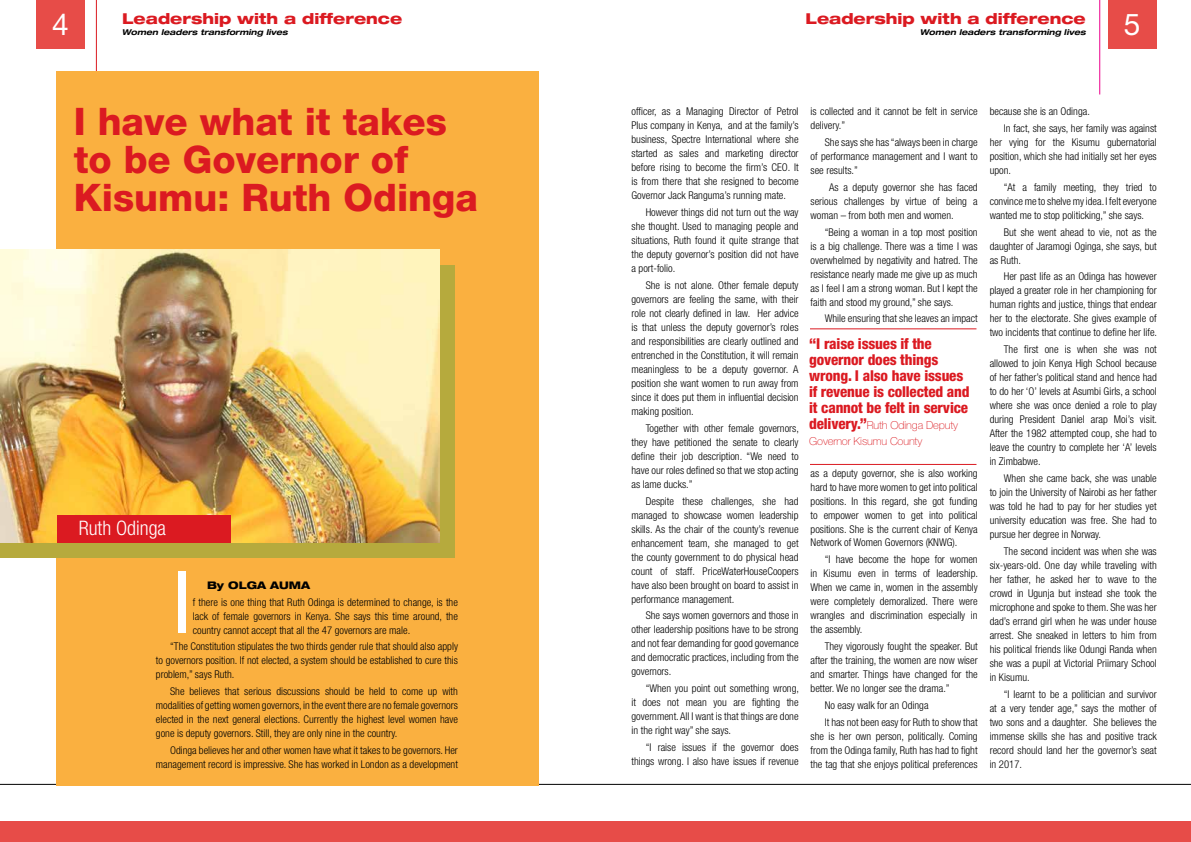
<style>
.page{position:relative;width:1191px;height:842px;background:#fff}
.page>*{position:absolute;margin:0;border:0;box-sizing:border-box;transform-origin:0 0}
.t1{font:90.9px "Myriad Pro";color:#fff}
.t2{font:800 38px/38px "Helvetica Neue LT Std";color:#db1a21}
.t3{font:30px "Helvetica Neue";color:#fff}
.t4{font:300 condensed 20px "Helvetica Neue LT Std";color:#fff}
.t5{font:800 condensed 15px/16px "Helvetica Neue LT Std";letter-spacing:-.01em;color:#db1a21}
.t6{font:800 expanded 15px "Helvetica Neue LT Std";color:#db1a21}
.t7{font:100 11px/16px "Helvetica Neue LT Std";letter-spacing:-.01em;color:#db1a21}
.t8{font:300 condensed 10.7px/14px "Helvetica Neue LT Std";color:#000;text-align:justify}
.t9{font:800 expanded 10.5px "Helvetica Neue LT Std";color:#000}
.t10{font:italic 700 expanded 8px "Helvetica Neue LT Std";color:#000}
.s1{font-weight:800;font-stretch:condensed;font-size:15px}
</style>
<div class="page">
<div style="left:37px;top:1px;width:48px;height:48px;background:#e74c48"></div>
<div style="left:1108px;top:1px;width:48px;height:48px;background:#e74c48"></div>
<hr style="left:96px;top:0;width:1px;height:94px;background:#db1a21">
<hr style="left:1099px;top:0;width:1px;height:94px;background:#ec008c">
<div style="left:0;top:821px;width:1191px;height:21px;background:#e74c48"></div>
<hr style="left:0;top:784px;width:1191px;height:1px;background:#000">
<hr style="left:810px;top:328px;width:166px;height:1px;background:#db1a21">
<hr style="left:810px;top:464px;width:166px;height:1px;background:#db1a21">
<div style="left:57px;top:71px;width:482px;height:714px;background:#fab040"></div>
<div style="left:0;top:265px;width:454px;height:293px;background:#b6aa3d"></div>
<img style="left:0;top:249px;width:439px;height:293px">
<div style="left:57px;top:515px;width:173px;height:27px;background:#db1a21"></div>
<h3 class="t6" style="left:122px;top:9px;width:282px">Leadership with a difference</h3>
<h3 class="t6" style="left:805px;top:9px;width:282px">Leadership with a difference</h3>
<p class="t10" style="left:122px;top:27px;width:167px">Women leaders transforming lives</p>
<p class="t10" style="left:920px;top:27px;width:167px">Women leaders transforming lives</p>
<h3 class="t3" style="left:52px;top:6px;width:18px">4</h3>
<h3 class="t3" style="left:1124px;top:6px;width:18px">5</h3>
<h2 class="t2" style="left:74px;top:102px;width:406px">I have what it takes to be Governor of<br>Kisumu: Ruth Odinga</h2>
<h3 class="t4" style="left:79px;top:517px;width:89px">Ruth Odinga</h3>
<h1 class="t1" style="left:171px;top:546px;width:23px">I</h1>
<p class="t9" style="left:207px;top:578px;width:105px">By OLGA AUMA</p>
<p class="t8" style="left:193px;top:595px;width:267px">f there is one thing that Ruth Odinga is determined to change, is the lack of female governors in Kenya. She says this time around, the country cannot accept that all the 47 governors are male.</p>
<p class="t8" style="left:156px;top:639px;width:303px;text-indent:14px">“The Constitution stipulates the two thirds gender rule that should also apply to governors position. If not elected, a system should be established to cure this problem,” says Ruth.</p>
<p class="t8" style="left:156px;top:684px;width:303px;text-indent:14px">She believes that serious discussions should be held to come up with modalities of getting women governors, in the event there are no female governors elected in the next general elections. Currently the highest level women have gone is deputy governors. Still, they are only nine in the country.</p>
<p class="t8" style="left:156px;top:743px;width:303px;text-align:right">Odinga believes her and other women have what it takes to be governors. Her management record is impressive. She has worked in London as a development</p>
<p class="t8" style="left:631px;top:104px;width:169px">officer, as a Managing Director of Petrol Plus company in Kenya, and at the family’s business, Spectre International where she started as sales and marketing director before rising to become the firm’s CEO. It is from there that she resigned to become Governor Jack Ranguma’s running mate.</p>
<p class="t8" style="left:631px;top:205px;width:169px;text-indent:14px">However things did not turn out the way she thought. Used to managing people and situations, Ruth found it quite strange that the deputy governor’s position did not have a port-folio.</p>
<p class="t8" style="left:631px;top:278px;width:169px;text-indent:14px">She is not alone. Other female deputy governors are feeling the same, with their role not clearly defined in law. Her advice is that unless the deputy governor’s roles and responsibilities are clearly outlined and entrenched in the Constitution, it will remain meaningless to be a deputy governor. A position she want women to run away from since it does put them in influential decision making position.</p>
<p class="t8" style="left:631px;top:421px;width:169px;text-indent:14px">Together with other female governors, they have petitioned the senate to clearly define their job description. “We need to have our roles defined so that we stop acting as lame ducks.”</p>
<p class="t8" style="left:631px;top:494px;width:169px;text-indent:14px">Despite these challenges, she had managed to showcase women leadership skills. As the chair of the county’s revenue enhancement team, she managed to get the county government to do physical head count of staff. PriceWaterHouseCoopers have also been brought on board to assist in performance management.</p>
<p class="t8" style="left:631px;top:609px;width:169px;text-indent:14px">She says women governors and those in other leadership positions have to be strong and not fear demanding for good governance and democratic practices, including from the governors.</p>
<p class="t8" style="left:631px;top:681px;width:169px;text-indent:14px">“When you point out something wrong, it does not mean you are fighting the government. All I want is that things are done in the right way” she says.</p>
<p class="t8" style="left:631px;top:740px;width:169px;text-align:right">“I raise issues if the governor does things wrong. I also have issues if revenue</p>
<p class="t8" style="left:810px;top:104px;width:169px">is collected and it cannot be felt in service delivery.”</p>
<p class="t8" style="left:810px;top:135px;width:169px;text-indent:14px">She says she has “always been in charge of performance management and I want to see results.”</p>
<p class="t8" style="left:810px;top:180px;width:169px;text-indent:18px">As a deputy governor she has faced serious challenges by virtue of being a woman – from both men and women.</p>
<p class="t8" style="left:810px;top:225px;width:169px;text-indent:14px">“Being a woman in a top most position is a big challenge. There was a time I was overwhelmed by negativity and hatred. The resistance nearly made me give up as much as I feel I am a strong woman. But I kept the faith and stood my ground,” she says.</p>
<p class="t8" style="left:824px;top:312px;width:154px">While ensuring that she leaves an impact</p>
<h3 class="t5" style="left:809px;top:335px;width:162px">“I raise issues if the governor does things wrong. I also have issues if revenue is collected and it cannot be felt in service</h3>
<p class="t7" style="left:809px;top:417px;width:150px"><span class="s1">delivery.”</span>Ruth Odinga Deputy<br>Governor Kisumu County</p>
<p class="t8" style="left:810px;top:466px;width:169px">as a deputy governor, she is also working hard to have more women to get into political positions. In this regard, she got funding to empower women to get into political positions. She is the current chair of Kenya Network of Women Governors (KNWG).</p>
<p class="t8" style="left:810px;top:552px;width:169px;text-indent:14px">“I have become the hope for women in Kisumu even in terms of leadership.<br>When we came in, women in the assembly were completely demoralized. There were wrangles and discrimination especially in the assembly.</p>
<p class="t8" style="left:810px;top:639px;width:169px;text-indent:14px">They vigorously fought the speaker. But after the training, the women are now wiser and smarter. Things have changed for the better. We no longer see the drama.”</p>
<p class="t8" style="left:824px;top:697px;width:154px;line-height:16.8px">No easy walk for an Odinga<br>It has not been easy for Ruth to show that</p>
<p class="t8" style="left:810px;top:729px;width:169px">she is her own person, politically. Coming from the Odinga family, Ruth has had to fight the tag that she enjoys political preferences</p>
<p class="t8" style="left:1003px;top:103px;width:154px;line-height:16.8px;text-indent:-14px">because she is an Odinga.<br>In fact, she says, her family was against</p>
<p class="t8" style="left:989px;top:135px;width:169px">her vying for the Kisumu gubernatorial position, which she had initially set her eyes upon.</p>
<p class="t8" style="left:989px;top:180px;width:169px;text-indent:14px">“At a family meeting, they tried to convince me to shelve my idea. I felt everyone wanted me to stop politicking,” she says.</p>
<p class="t8" style="left:989px;top:225px;width:169px;text-indent:14px">But she went ahead to vie, not as the daughter of Jaramogi Oginga, she says, but as Ruth.</p>
<p class="t8" style="left:989px;top:269px;width:169px;text-indent:14px">Her past life as an Odinga has however played a greater role in her championing for human rights and justice, things that endear her to the electorate. She gives example of two incidents that continue to define her life.</p>
<p class="t8" style="left:989px;top:342px;width:169px;text-indent:14px">The first one is when she was not allowed to join Kenya High School because of her father’s political stand and hence had to do her ‘O’ levels at Asumbi Girls, a school where she was once denied a role to play during President Daniel arap Moi’s visit.<br>After the 1982 attempted coup, she had to leave the country to complete her ‘A’ levels in Zimbabwe.</p>
<p class="t8" style="left:989px;top:471px;width:169px;text-indent:14px">When she came back, she was unable to join the University of Nairobi as her father was told he had to pay for her studies yet university education was free. She had to pursue her degree in Norway.</p>
<p class="t8" style="left:989px;top:544px;width:169px;text-indent:14px">The second incident was when she was six-years-old. One day while traveling with her father, he asked her to wave to the crowd in Ugunja but instead she took the microphone and spoke to them. She was her dad’s errand girl when he was under house arrest. She sneaked in letters to him from his political friends like Odungi Randa when she was a pupil at Victorial Priimary School in Kisumu.</p>
<p class="t8" style="left:989px;top:687px;width:169px;text-indent:14px">“I learnt to be a politician and survivor at a very tender age,” says the mother of two sons and a daughter. She believes the immense skills she has and positive track record should land her the governor’s seat in 2017.</p>
</div>
